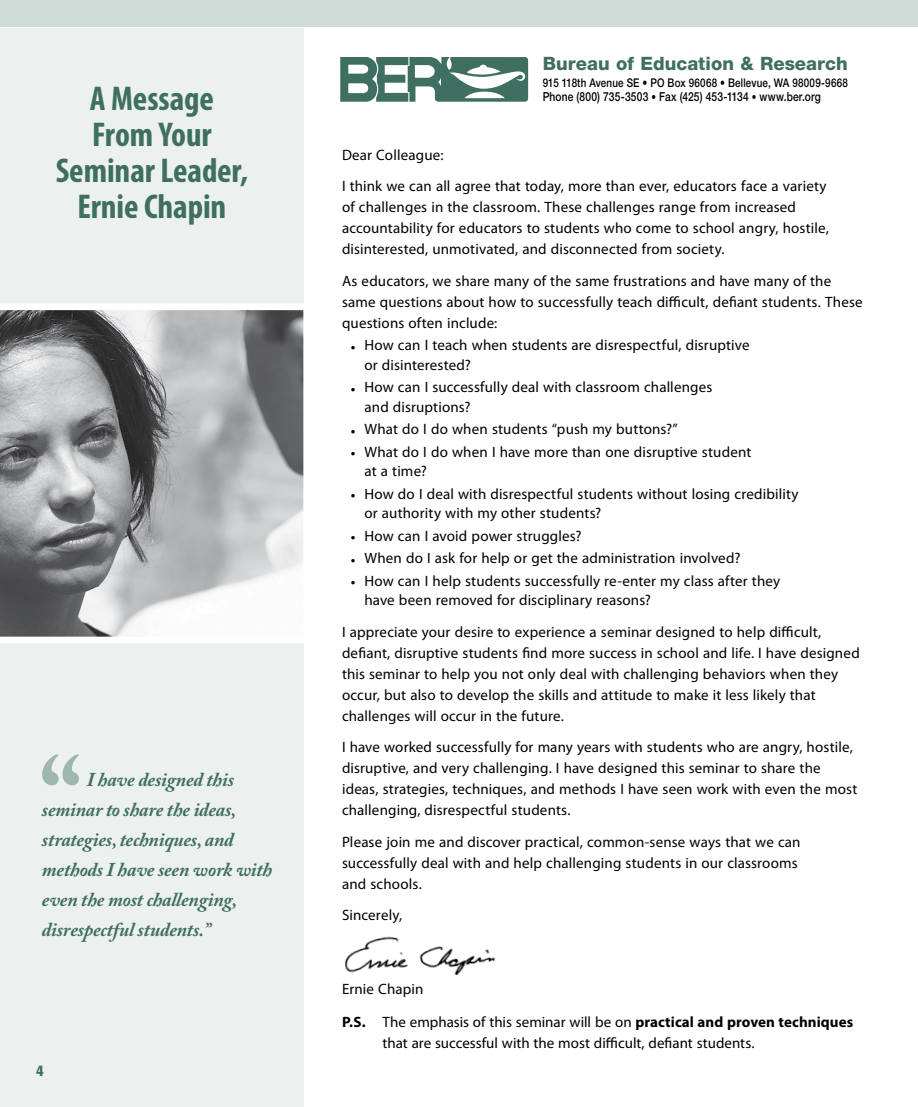
<style>
.page{position:relative;width:918px;height:1107px;background:#fff}
.page>*{position:absolute;margin:0;border:0;box-sizing:border-box;transform-origin:0 0}
.t1{font:700 condensed 34.5px/36px "Myriad Pro";letter-spacing:-.005em;color:#3f6f60;text-align:center}
.t2{font:italic 700 19.5px/30px "Adobe Caslon Pro";letter-spacing:-.01em;color:#3f6f60}
.t3{font:800 18.45px "Helvetica Neue LT Std";color:#3f6f60}
.t4{font:15px/21px "Myriad Pro";letter-spacing:.01em;color:#000}
.t5{font:700 condensed 15px "Laudatio BQ";color:#3f6f60}
.t6{font:500 12.45px "Helvetica Neue LT Std";letter-spacing:.015em;color:#000;scale:.82 1}
.t7{font:500 12px "Helvetica Neue LT Std";letter-spacing:.02em;color:#000;scale:.82 1}
.s1{font-size:11.25px}
.s2{font-size:16.5px}
.s3{font-weight:700}
</style>
<div class="page">
<div style="left:0;top:0;width:918px;height:27px;background:#cfdbd7"></div>
<div style="left:0;top:28px;width:304px;height:1079px;background:#ecf1ef"></div>
<svg style="left:340px;top:57px;width:188px;height:45px"></svg>
<img style="left:345px;top:936px;width:151px;height:39px">
<svg style="left:42px;top:754px;width:37px;height:31px"></svg>
<svg style="left:0;top:304px;width:304px;height:339px;background:#a4a5a7"></svg>
<h1 class="t1" style="left:56px;top:80px;width:194px">A Message<br>From Your<br>Seminar Leader,<br>Ernie Chapin</h1>
<h2 class="t2" style="left:42px;top:764px;width:232px;text-indent:45px">I have designed this seminar to share the ideas, strategies, techniques, and methods I have seen work with even the most challenging, disrespectful students.”</h2>
<p class="t5" style="left:36px;top:1062px;width:9px">4</p>
<p class="t3" style="left:543px;top:52px;width:307px">Bureau of Education &amp; Research</p>
<p class="t7" style="left:543px;top:75px;width:374px">915 118th Avenue SE • PO Box 96068 • Bellevue, WA 98009-9668</p>
<p class="t6" style="left:543px;top:89px;width:341px">Phone (800) 735-3503 <span class="s1">•</span> Fax (425) 453-1134 <span class="s1">•</span> www.ber.org</p>
<p class="t4" style="left:342px;top:139px;width:486px;line-height:31.5px">Dear Colleague:<br>I think we can all agree that today, more than ever, educators face a variety</p>
<p class="t4" style="left:342px;top:196px;width:488px">of challenges in the classroom. These challenges range from increased accountability for educators to students who come to school angry, hostile, disinterested, unmotivated, and disconnected from society.</p>
<p class="t4" style="left:342px;top:270px;width:522px">As educators, we share many of the same frustrations and have many of the same questions about how to successfully teach difficult, defiant students. These questions often include:</p>
<p class="t4" style="left:364px;top:335px;width:387px;line-height:19.5px;text-indent:-14px"><span class="s2">•</span> How can I teach when students are disrespectful, disruptive or disinterested?</p>
<p class="t4" style="left:364px;top:377px;width:349px;line-height:19.5px;text-indent:-14px"><span class="s2">•</span> How can I successfully deal with classroom challenges and disruptions?</p>
<p class="t4" style="left:351px;top:418px;width:328px"><span class="s2">•</span> What do I do when students “push my buttons?”</p>
<p class="t4" style="left:364px;top:442px;width:388px;line-height:19.5px;text-indent:-14px"><span class="s2">•</span> What do I do when I have more than one disruptive student at a time?</p>
<p class="t4" style="left:364px;top:484px;width:436px;line-height:19.5px;text-indent:-14px"><span class="s2">•</span> How do I deal with disrespectful students without losing credibility or authority with my other students?</p>
<p class="t4" style="left:351px;top:525px;width:232px"><span class="s2">•</span> How can I avoid power struggles?</p>
<p class="t4" style="left:351px;top:547px;width:391px"><span class="s2">•</span> When do I ask for help or get the administration involved?</p>
<p class="t4" style="left:364px;top:571px;width:417px;line-height:19.5px;text-indent:-14px"><span class="s2">•</span> How can I help students successfully re‑enter my class after they have been removed for disciplinary reasons?</p>
<p class="t4" style="left:342px;top:621px;width:519px">I appreciate your desire to experience a seminar designed to help difficult, defiant, disruptive students find more success in school and life. I have designed this seminar to help you not only deal with challenging behaviors when they occur, but also to develop the skills and attitude to make it less likely that challenges will occur in the future.</p>
<p class="t4" style="left:342px;top:736px;width:517px">I have worked successfully for many years with students who are angry, hostile, disruptive, and very challenging. I have designed this seminar to share the ideas, strategies, techniques, and methods I have seen work with even the most challenging, disrespectful students.</p>
<p class="t4" style="left:342px;top:831px;width:460px">Please join me and discover practical, common‑sense ways that we can successfully deal with and help challenging students in our classrooms and schools.</p>
<p class="t4" style="left:342px;top:904px;width:62px">Sincerely,</p>
<p class="t4" style="left:342px;top:978px;width:83px">Ernie Chapin</p>
<p class="t4" style="left:382px;top:1011px;width:472px;text-indent:-40px"><span class="s3">P.S.</span> The emphasis of this seminar will be on <span class="s3">practical and proven techniques </span>that are successful with the most difficult, defiant students.</p>
</div>
